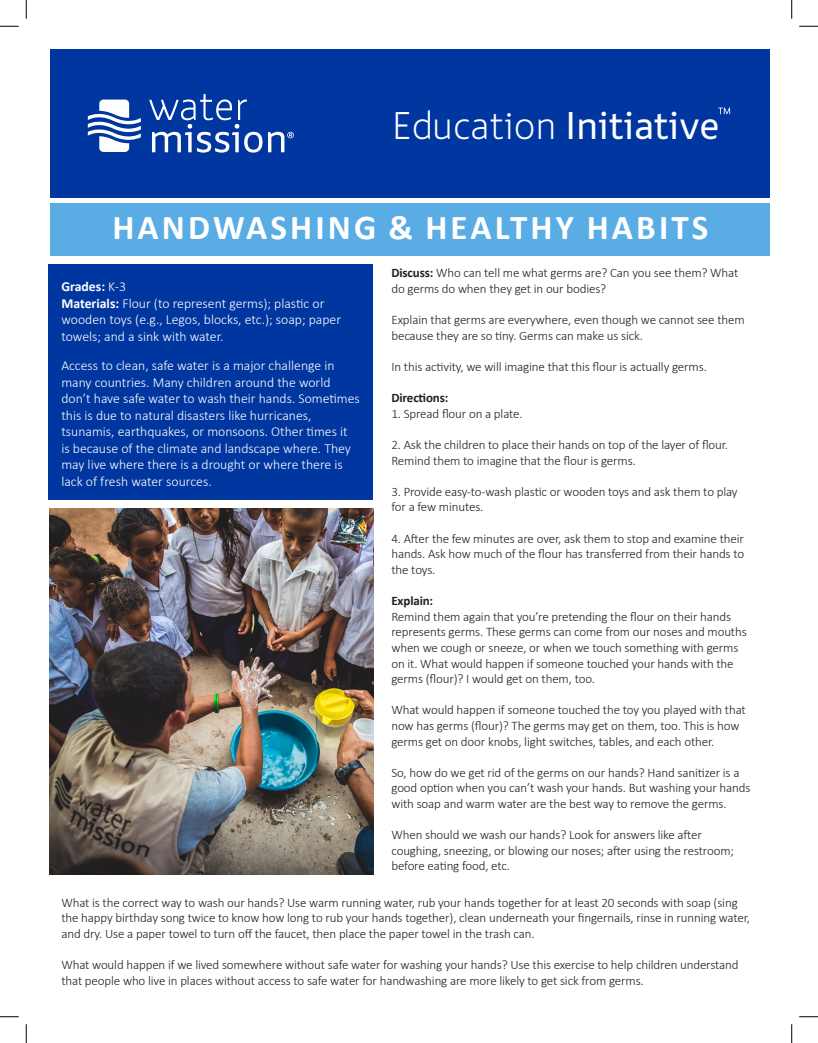
<style>
.page{position:relative;width:818px;height:1043px;background:#fff}
.page>*{position:absolute;margin:0;border:0;box-sizing:border-box;transform-origin:0 0}
.t1{font:38.38px "Smidswater";color:#fff}
.t2{font:700 35px "Calibri";letter-spacing:.09em;color:#fff}
.t3{font:300 13.75px/16.5px "Calibri";color:#fff}
.t4{font:700 13.75px "Calibri";color:#fff}
.t5{font:300 13px/15.6px "Calibri";letter-spacing:-.01em;color:#231f20}
.t6{font:700 13px "Calibri";letter-spacing:-.01em;color:#231f20}
.s1{font-weight:300}
.s2{font-weight:700}
</style>
<div class="page">
<div style="left:49px;top:264px;width:324px;height:236px;background:#0036a0"></div>
<div style="left:50px;top:49px;width:719px;height:149px;background:#0036a0"></div>
<div style="left:50px;top:203px;width:719px;height:52px;background:#5aace5"></div>
<img style="left:50px;top:509px;width:323px;height:365px">
<svg style="left:718px;top:108px;width:12px;height:6px"></svg>
<svg style="left:88px;top:100px;width:53px;height:52px"></svg>
<svg style="left:149px;top:94px;width:145px;height:59px"></svg>
<svg style="left:0;top:25px;width:19px;height:2px"></svg>
<svg style="left:799px;top:25px;width:19px;height:2px"></svg>
<svg style="left:0;top:1016px;width:19px;height:1px"></svg>
<svg style="left:799px;top:1016px;width:19px;height:1px"></svg>
<svg style="left:25px;top:0;width:2px;height:19px"></svg>
<svg style="left:25px;top:1024px;width:2px;height:18px"></svg>
<svg style="left:791px;top:0;width:1px;height:19px"></svg>
<svg style="left:791px;top:1024px;width:1px;height:18px"></svg>
<h1 class="t1" style="left:392px;top:103px;width:329px"><span class="s1">Education</span> Initiative</h1>
<p class="t2" style="left:112px;top:206px;width:597px">HANDWASHING &amp; HEALTHY HABITS</p>
<p class="t4" style="left:61px;top:278px;width:66px">Grades: <span class="s1">K-3</span></p>
<p class="t3" style="left:61px;top:295px;width:281px"><span class="s2">Materials:</span> Flour (to represent germs); plastic or wooden toys (e.g., Legos, blocks, etc.); soap; paper towels; and a sink with water.</p>
<p class="t3" style="left:61px;top:357px;width:300px">Access to clean, safe water is a major challenge in many countries. Many children around the world don’t have safe water to wash their hands. Sometimes this is due to natural disasters like hurricanes, tsunamis, earthquakes, or monsoons. Other times it<br>is because of the climate and landscape where. They may live where there is a drought or where there is lack of fresh water sources.</p>
<p class="t5" style="left:391px;top:265px;width:348px"><span class="s2">Discuss:</span> Who can tell me what germs are? Can you see them? What do germs do when they get in our bodies?</p>
<p class="t5" style="left:391px;top:312px;width:355px">Explain that germs are everywhere, even though we cannot see them because they are so tiny. Germs can make us sick.</p>
<p class="t5" style="left:391px;top:359px;width:317px">In this activity, we will imagine that this flour is actually germs.</p>
<p class="t6" style="left:391px;top:390px;width:59px">Directions:</p>
<p class="t5" style="left:391px;top:405px;width:133px">1. Spread flour on a plate.</p>
<p class="t5" style="left:391px;top:437px;width:338px">2. Ask the children to place their hands on top of the layer of flour.<br>Remind them to imagine that the flour is germs.</p>
<p class="t5" style="left:391px;top:483px;width:348px">3. Provide easy-to-wash plastic or wooden toys and ask them to play for a few minutes.</p>
<p class="t5" style="left:391px;top:530px;width:354px;text-align:justify">4. After the few minutes are over, ask them to stop and examine their hands. Ask how much of the flour has transferred from their hands to the toys.</p>
<p class="t6" style="left:391px;top:592px;width:43px">Explain:</p>
<p class="t5" style="left:391px;top:608px;width:357px">Remind them again that you’re pretending the flour on their hands represents germs. These germs can come from our noses and mouths when we cough or sneeze, or when we touch something with germs on it. What would happen if someone touched your hands with the germs (flour)? I would get on them, too.</p>
<p class="t5" style="left:391px;top:702px;width:356px">What would happen if someone touched the toy you played with that now has germs (flour)? The germs may get on them, too. This is how germs get on door knobs, light switches, tables, and each other.</p>
<p class="t5" style="left:391px;top:764px;width:360px">So, how do we get rid of the germs on our hands? Hand sanitizer is a good option when you can’t wash your hands. But washing your hands with soap and warm water are the best way to remove the germs.</p>
<p class="t5" style="left:391px;top:827px;width:344px">When should we wash our hands? Look for answers like after coughing, sneezing, or blowing our noses; after using the restroom; before eating food, etc.</p>
<p class="t5" style="left:61px;top:894px;width:690px">What is the correct way to wash our hands? Use warm running water, rub your hands together for at least 20 seconds with soap (sing the happy birthday song twice to know how long to rub your hands together), clean underneath your fingernails, rinse in running water, and dry. Use a paper towel to turn off the faucet, then place the paper towel in the trash can.</p>
<p class="t5" style="left:61px;top:957px;width:678px">What would happen if we lived somewhere without safe water for washing your hands? Use this exercise to help children understand that people who live in places without access to safe water for handwashing are more likely to get sick from germs.</p>
</div>
